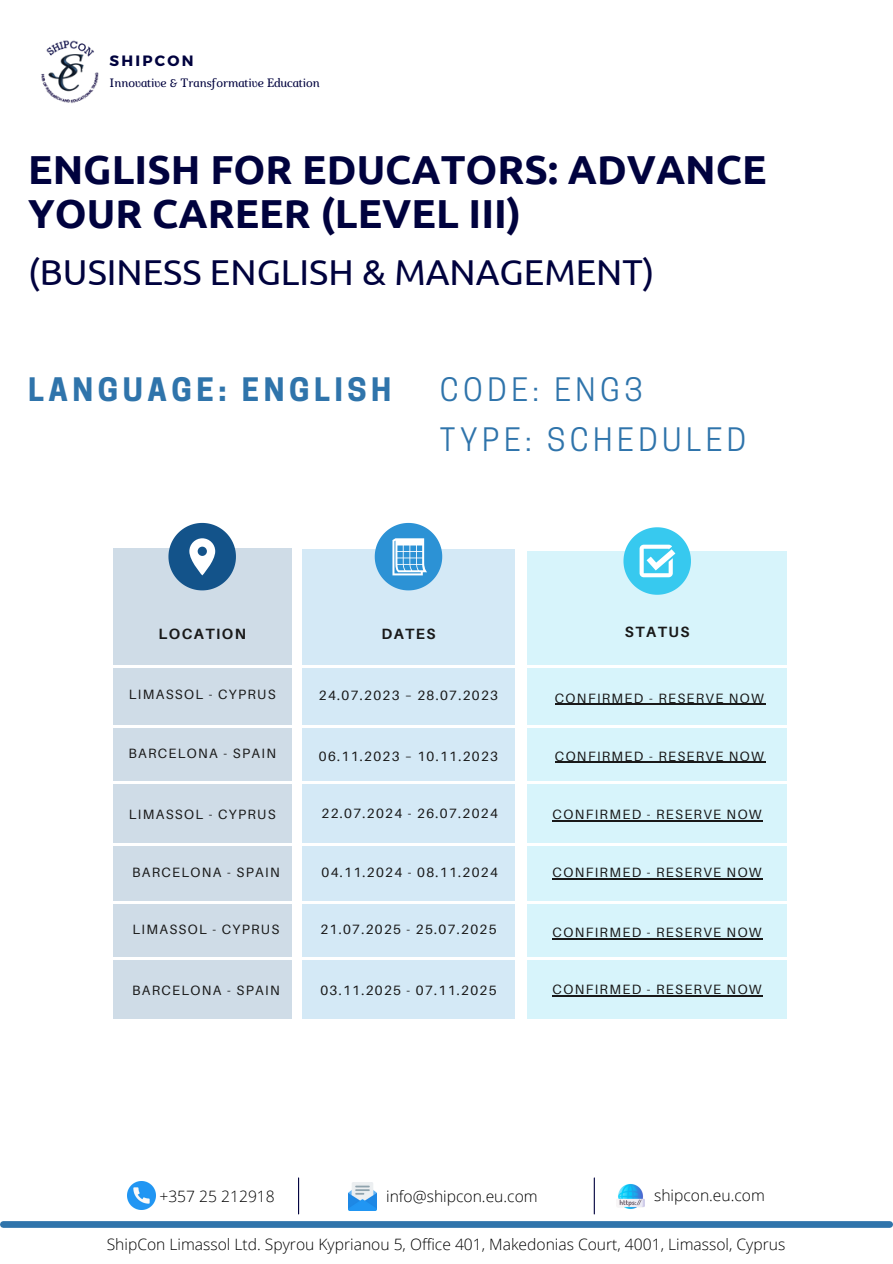
<style>
.page{position:relative;width:893px;height:1264px;background:#fff}
.page>*{position:absolute;margin:0;border:0;box-sizing:border-box;transform-origin:0 0}
.t1{font:700 40.5px/43.8px "Ubuntu";color:#00023e}
.t2{font:36px "Ubuntu";color:#00023e}
.t3{font:30.3px/50.6px "Cooper Hewitt";letter-spacing:.15em;color:#2f74ab}
.t4{font:700 30.3px "Cooper Hewitt";letter-spacing:.15em;color:#2f74ab}
.t5{font:300 15.6px "Open Sans";color:#000}
.t6{font:700 15px "Montserrat";letter-spacing:.15em;color:#00023e}
.t7{font:700 14.85px "Aileron";letter-spacing:.1em;color:#191919}
.t8{font:13.5px "Aileron";letter-spacing:.1em;color:#191919}
.t9{font:italic 12.15px "Marta";color:#00023e}
</style>
<div class="page">
<hr style="left:298px;top:1177px;width:1px;height:36px;background:#00023e">
<hr style="left:593px;top:1177px;width:2px;height:36px;background:#00023e">
<img style="left:128px;top:1181px;width:28px;height:28px">
<img style="left:348px;top:1182px;width:28px;height:28px">
<img style="left:618px;top:1184px;width:26px;height:25px">
<div style="left:3px;top:1221px;width:886px;height:6px;background:#2f74ab"></div>
<div style="left:113px;top:548px;width:179px;height:472px;background:#cfdce7"></div>
<div style="left:302px;top:549px;width:212px;height:472px;background:#d4e9f6"></div>
<div style="left:527px;top:551px;width:260px;height:470px;background:#d7f4fb"></div>
<hr style="left:0;top:666px;width:887px;height:2px;background:#fff">
<hr style="left:0;top:781px;width:887px;height:3px;background:#fff">
<hr style="left:0;top:725px;width:887px;height:2px;background:#fff">
<hr style="left:0;top:843px;width:887px;height:2px;background:#fff">
<svg style="left:375px;top:523px;width:67px;height:67px"></svg>
<svg style="left:623px;top:527px;width:68px;height:67px"></svg>
<svg style="left:168px;top:523px;width:68px;height:67px"></svg>
<hr style="left:555px;top:703px;width:210px;height:2px;background:#191919">
<hr style="left:555px;top:761px;width:210px;height:2px;background:#191919">
<hr style="left:552px;top:820px;width:211px;height:1px;background:#191919">
<hr style="left:552px;top:878px;width:211px;height:1px;background:#191919">
<img style="left:41px;top:40px;width:58px;height:63px">
<hr style="left:0;top:957px;width:892px;height:3px;background:#fff">
<hr style="left:0;top:900px;width:892px;height:3px;background:#fff">
<hr style="left:0;top:1019px;width:892px;height:2px;background:#fff">
<hr style="left:552px;top:938px;width:211px;height:1px;background:#191919">
<hr style="left:552px;top:995px;width:211px;height:1px;background:#191919">
<p class="t6" style="left:109px;top:51px;width:86px">SHIPCON</p>
<p class="t9" style="left:109px;top:78px;width:212px">Innovative &amp; Transformative Education</p>
<h1 class="t1" style="left:28px;top:147px;width:740px">ENGLISH FOR EDUCATORS: ADVANCE<br>YOUR CAREER (LEVEL III)</h1>
<h2 class="t2" style="left:28px;top:251px;width:627px">(BUSINESS ENGLISH &amp; MANAGEMENT)</h2>
<h3 class="t4" style="left:28px;top:378px;width:365px">LANGUAGE: ENGLISH</h3>
<h3 class="t3" style="left:440px;top:368px;width:308px">CODE: ENG3<br>TYPE: SCHEDULED</h3>
<p class="t7" style="left:158px;top:625px;width:89px">LOCATION</p>
<p class="t7" style="left:381px;top:625px;width:56px">DATES</p>
<p class="t7" style="left:625px;top:623px;width:66px">STATUS</p>
<p class="t8" style="left:129px;top:685px;width:148px">LIMASSOL - CYPRUS</p>
<p class="t8" style="left:319px;top:686px;width:181px">24.07.2023 – 28.07.2023</p>
<p class="t8" style="left:555px;top:689px;width:211px">CONFIRMED - RESERVE NOW</p>
<p class="t8" style="left:128px;top:744px;width:149px">BARCELONA - SPAIN</p>
<p class="t8" style="left:319px;top:747px;width:181px">06.11.2023 – 10.11.2023</p>
<p class="t8" style="left:555px;top:747px;width:211px">CONFIRMED - RESERVE NOW</p>
<p class="t8" style="left:129px;top:805px;width:148px">LIMASSOL - CYPRUS</p>
<p class="t8" style="left:321px;top:804px;width:178px">22.07.2024 - 26.07.2024</p>
<p class="t8" style="left:552px;top:805px;width:211px">CONFIRMED - RESERVE NOW</p>
<p class="t8" style="left:132px;top:864px;width:149px">BARCELONA - SPAIN</p>
<p class="t8" style="left:321px;top:863px;width:178px">04.11.2024 - 08.11.2024</p>
<p class="t8" style="left:552px;top:864px;width:211px">CONFIRMED - RESERVE NOW</p>
<p class="t8" style="left:132px;top:921px;width:148px">LIMASSOL - CYPRUS</p>
<p class="t8" style="left:320px;top:920px;width:178px">21.07.2025 - 25.07.2025</p>
<p class="t8" style="left:552px;top:923px;width:211px">CONFIRMED - RESERVE NOW</p>
<p class="t8" style="left:132px;top:981px;width:149px">BARCELONA - SPAIN</p>
<p class="t8" style="left:320px;top:981px;width:178px">03.11.2025 - 07.11.2025</p>
<p class="t8" style="left:552px;top:980px;width:211px">CONFIRMED - RESERVE NOW</p>
<p class="t5" style="left:159px;top:1185px;width:117px">+357 25 212918</p>
<p class="t5" style="left:386px;top:1185px;width:153px">info@shipcon.eu.com</p>
<p class="t5" style="left:654px;top:1184px;width:112px">shipcon.eu.com</p>
<p class="t5" style="left:107px;top:1233px;width:680px">ShipCon Limassol Ltd. Spyrou Kyprianou 5, Office 401, Makedonias Court, 4001, Limassol, Cyprus</p>
</div>
